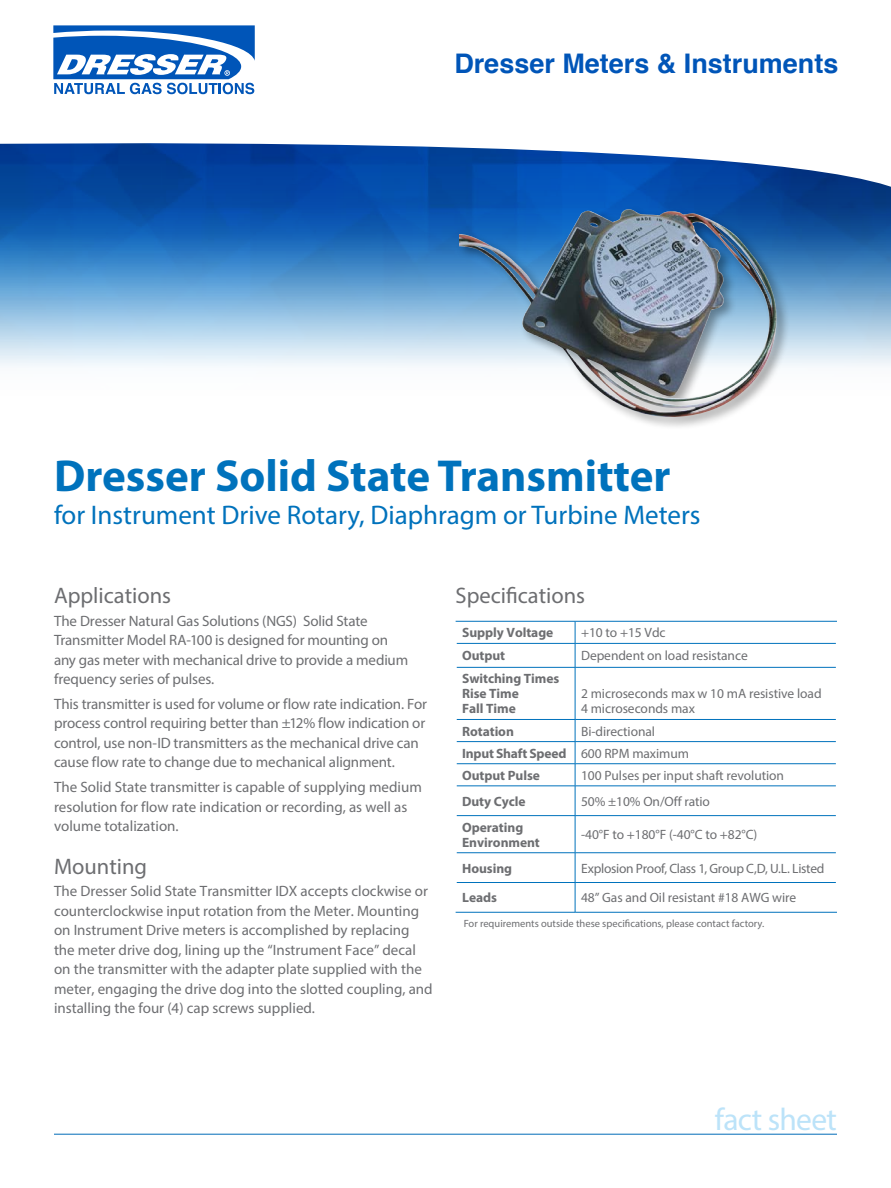
<style>
.page{position:relative;width:891px;height:1188px;background:#fff}
.page>*{position:absolute;margin:0;border:0;box-sizing:border-box;transform-origin:0 0}
.t1{font:700 45px "Myriad Pro";color:#0072bc}
.t2{font:31.5px "Myriad Pro";letter-spacing:-.02em;color:#bce3f9}
.t3{font:27px "Myriad Pro";color:#0072bc}
.t4{font:700 27px "Helvetica";color:#0055b8}
.t5{font:22.5px "Myriad Pro";color:#6d6e71}
.t6{font:15px/19.5px "Myriad Pro";color:#6d6e71}
.t7{font:13.5px/22.2px "Myriad Pro";letter-spacing:-.005em;color:#6d6e71}
.t8{font:700 13.5px/15px "Myriad Pro";letter-spacing:-.005em;color:#6d6e71}
.t9{font:13.5px "Myriad Pro";letter-spacing:-.025em;color:#6d6e71}
.t10{font:10.5px "Myriad Pro";color:#6d6e71}
.s1{font-weight:700}
</style>
<div class="page">
<svg style="left:457px;top:622px;width:379px;height:290px"></svg>
<hr style="left:456px;top:621px;width:119px;height:1px;background:#0072bc">
<hr style="left:575px;top:621px;width:262px;height:1px;background:#0072bc">
<hr style="left:457px;top:643px;width:118px;height:1px;background:#0072bc">
<hr style="left:575px;top:643px;width:261px;height:1px;background:#0072bc">
<svg style="left:575px;top:621px;width:1px;height:46px"></svg>
<hr style="left:457px;top:667px;width:118px;height:1px;background:#0072bc">
<hr style="left:575px;top:667px;width:261px;height:1px;background:#0072bc">
<hr style="left:575px;top:668px;width:1px;height:51px;background:#0072bc">
<hr style="left:457px;top:719px;width:118px;height:1px;background:#0072bc">
<hr style="left:575px;top:719px;width:261px;height:1px;background:#0072bc">
<hr style="left:457px;top:741px;width:118px;height:1px;background:#0072bc">
<hr style="left:575px;top:741px;width:261px;height:1px;background:#0072bc">
<hr style="left:457px;top:763px;width:118px;height:1px;background:#0072bc">
<hr style="left:575px;top:763px;width:261px;height:1px;background:#0072bc">
<hr style="left:457px;top:786px;width:118px;height:1px;background:#0072bc">
<hr style="left:575px;top:786px;width:261px;height:1px;background:#0072bc">
<svg style="left:575px;top:720px;width:1px;height:95px"></svg>
<hr style="left:457px;top:815px;width:118px;height:1px;background:#0072bc">
<hr style="left:575px;top:815px;width:261px;height:1px;background:#0072bc">
<hr style="left:575px;top:816px;width:1px;height:37px;background:#0072bc">
<hr style="left:457px;top:852px;width:118px;height:1px;background:#0072bc">
<hr style="left:575px;top:852px;width:261px;height:1px;background:#0072bc">
<hr style="left:457px;top:882px;width:118px;height:1px;background:#0072bc">
<hr style="left:575px;top:882px;width:261px;height:1px;background:#0072bc">
<svg style="left:575px;top:853px;width:1px;height:59px"></svg>
<hr style="left:456px;top:912px;width:119px;height:1px;background:#0072bc">
<hr style="left:575px;top:912px;width:262px;height:1px;background:#0072bc">
<svg style="left:0;top:191px;width:891px;height:175px;background:#5d94cb"></svg>
<div style="left:456px;top:206px;width:334px;height:225px;background:#000;opacity:.35"></div>
<img style="left:459px;top:209px;width:327px;height:212px">
<svg style="left:0;top:94px;width:891px;height:97px"></svg>
<svg style="left:53px;top:25px;width:202px;height:69px"></svg>
<hr style="left:54px;top:1134px;width:783px;height:1px;background:#006cb7">
<h3 class="t4" style="left:454px;top:41px;width:386px">Dresser Meters &amp; Instruments</h3>
<h1 class="t1" style="left:54px;top:446px;width:618px">Dresser Solid State Transmitter</h1>
<h3 class="t3" style="left:54px;top:498px;width:648px">for Instrument Drive Rotary, Diaphragm or Turbine Meters</h3>
<h3 class="t5" style="left:54px;top:582px;width:119px">Applications</h3>
<p class="t6" style="left:54px;top:611px;width:356px">The Dresser Natural Gas Solutions (NGS) Solid State Transmitter Model RA-100 is designed for mounting on any gas meter with mechanical drive to provide a medium frequency series of pulses.</p>
<p class="t6" style="left:54px;top:694px;width:375px">This transmitter is used for volume or flow rate indication. For process control requiring better than ±12% flow indication or control, use non-ID transmitters as the mechanical drive can cause flow rate to change due to mechanical alignment.</p>
<p class="t6" style="left:54px;top:777px;width:369px">The Solid State transmitter is capable of supplying medium resolution for flow rate indication or recording, as well as volume totalization.</p>
<h3 class="t5" style="left:54px;top:853px;width:95px">Mounting</h3>
<p class="t6" style="left:54px;top:881px;width:380px">The Dresser Solid State Transmitter IDX accepts clockwise or counterclockwise input rotation from the Meter. Mounting on Instrument Drive meters is accomplished by replacing the meter drive dog, lining up the “Instrument Face” decal on the transmitter with the adapter plate supplied with the meter, engaging the drive dog into the slotted coupling, and installing the four (4) cap screws supplied.</p>
<h3 class="t5" style="left:456px;top:582px;width:131px">Specifications</h3>
<p class="t8" style="left:462px;top:625px;width:93px">Supply Voltage</p>
<p class="t7" style="left:581px;top:622px;width:86px">+10 to +15 Vdc</p>
<p class="t8" style="left:462px;top:648px;width:45px">Output</p>
<p class="t7" style="left:581px;top:645px;width:168px">Dependent on load resistance</p>
<p class="t8" style="left:462px;top:671px;width:99px">Switching Times<br>Rise Time<br>Fall Time</p>
<p class="t7" style="left:581px;top:686px;width:242px;line-height:15px">2 microseconds max w 10 mA resistive load<br>4 microseconds max</p>
<p class="t7" style="left:462px;top:720px;width:228px;text-indent:119px">Bi-directional<br><span class="s1">Input Shaft Speed</span> 600 RPM maximum<br><span class="s1">Output Pulse</span></p>
<p class="t8" style="left:462px;top:723px;width:53px">Rotation</p>
<p class="t7" style="left:581px;top:764px;width:205px">100 Pulses per input shaft revolution</p>
<p class="t8" style="left:462px;top:793px;width:65px">Duty Cycle</p>
<p class="t7" style="left:581px;top:790px;width:130px">50% ±10% On/Off ratio</p>
<p class="t8" style="left:462px;top:819px;width:79px">Operating<br>Environment</p>
<p class="t7" style="left:581px;top:823px;width:178px">-40°F to +180°F (-40°C to +82°C)</p>
<p class="t8" style="left:462px;top:860px;width:51px">Housing</p>
<p class="t9" style="left:581px;top:860px;width:245px">Explosion Proof, Class 1, Group C,D, U.L. Listed</p>
<p class="t8" style="left:462px;top:890px;width:36px">Leads</p>
<p class="t7" style="left:581px;top:887px;width:217px">48” Gas and Oil resistant #18 AWG wire</p>
<p class="t10" style="left:464px;top:917px;width:302px">For requirements outside these specifications, please contact factory.</p>
<h2 class="t2" style="left:715px;top:1100px;width:124px">fact sheet</h2>
</div>
